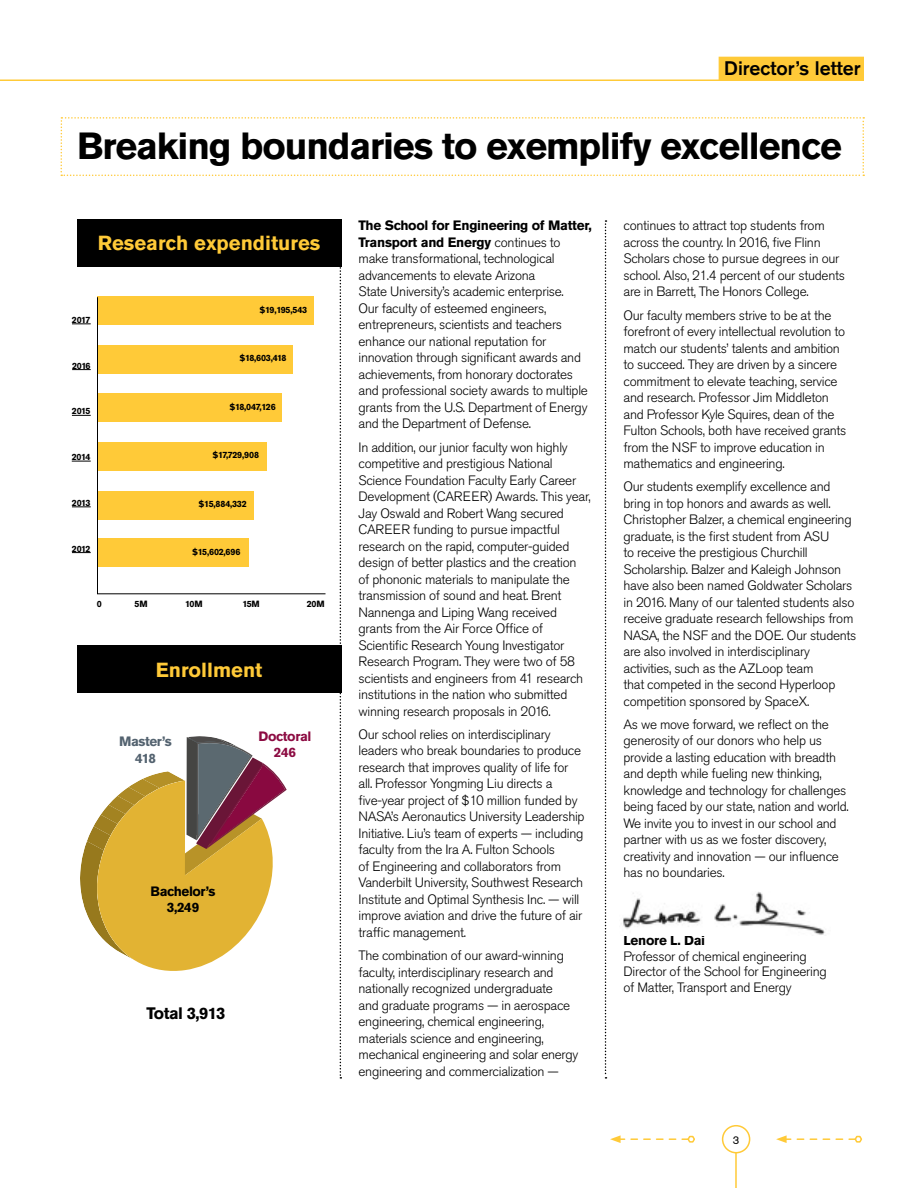
<style>
.page{position:relative;width:918px;height:1188px;background:#fff}
.page>*{position:absolute;margin:0;border:0;box-sizing:border-box;transform-origin:0 0}
.t1{font:700 37.5px "Akzidenz Grotesk Pro";letter-spacing:-.03em;color:#000}
.t2{font:700 20.25px "Akzidenz Grotesk Pro";color:#ffca38}
.t3{font:500 19.5px "Akzidenz Grotesk Pro";color:#000}
.t4{font:700 16.5px "Akzidenz Grotesk Pro";letter-spacing:-.03em;color:#000}
.t5{font:300 13.5px/16.5px "Akzidenz Grotesk Pro";letter-spacing:-.02em;color:#000}
.t6{font:700 13.5px/16.5px "Akzidenz Grotesk Pro";letter-spacing:-.025em;color:#000;text-align:center}
.t7{font:700 13.5px/16.5px "Akzidenz Grotesk Pro";letter-spacing:-.03em;color:#53626f;text-align:center}
.t8{font:700 13.5px/16.5px "Akzidenz Grotesk Pro";letter-spacing:-.03em;color:#8c0b42;text-align:center}
.t9{font:11.25px "Akzidenz Grotesk Pro";color:#000}
.t10{font:700 9px "Akzidenz Grotesk Pro";letter-spacing:-.03em;color:#000}
.s1{color:#ffca38}
.s2{font-weight:700}
</style>
<div class="page">
<svg style="left:60px;top:117px;width:804px;height:59px"></svg>
<svg style="left:340px;top:266px;width:1px;height:813px"></svg>
<svg style="left:605px;top:220px;width:2px;height:859px"></svg>
<div style="left:719px;top:57px;width:145px;height:24px;background:#ffca38"></div>
<hr style="left:0;top:80px;width:864px;height:1px;background:#ffca38">
<svg style="left:80px;top:736px;width:207px;height:235px"></svg>
<div style="left:77px;top:219px;width:264px;height:47px;background:#000"></div>
<div style="left:77px;top:645px;width:264px;height:48px;background:#000"></div>
<svg style="left:97px;top:297px;width:229px;height:297px"></svg>
<svg style="left:72px;top:324px;width:19px;height:1px"></svg>
<svg style="left:72px;top:369px;width:19px;height:1px"></svg>
<svg style="left:72px;top:415px;width:19px;height:1px"></svg>
<svg style="left:72px;top:461px;width:19px;height:1px"></svg>
<svg style="left:72px;top:507px;width:19px;height:1px"></svg>
<svg style="left:72px;top:552px;width:19px;height:1px"></svg>
<img style="left:623px;top:892px;width:202px;height:43px">
<hr style="left:735px;top:1152px;width:2px;height:36px;background:#ffca38">
<div style="left:722px;top:1125px;width:28px;height:28px;border:2px solid #ffca38;border-radius:50%"></div>
<svg style="left:776px;top:1135px;width:87px;height:8px"></svg>
<svg style="left:610px;top:1135px;width:85px;height:8px"></svg>
<h3 class="t3" style="left:724px;top:55px;width:141px">Director’s letter<span class="s1">.</span></h3>
<h1 class="t1" style="left:77px;top:121px;width:766px">Breaking boundaries to exemplify excellence</h1>
<h2 class="t2" style="left:98px;top:230px;width:224px">Research expenditures</h2>
<p class="t10" style="left:72px;top:314px;width:20px">2017</p>
<p class="t10" style="left:72px;top:360px;width:20px">2016</p>
<p class="t10" style="left:72px;top:405px;width:20px">2015</p>
<p class="t10" style="left:72px;top:451px;width:20px">2014</p>
<p class="t10" style="left:72px;top:497px;width:20px">2013</p>
<p class="t10" style="left:72px;top:543px;width:20px">2012</p>
<p class="t10" style="left:259px;top:304px;width:49px">$19,195,543</p>
<p class="t10" style="left:239px;top:352px;width:49px">$18,603,418</p>
<p class="t10" style="left:229px;top:401px;width:48px">$18,047,126</p>
<p class="t10" style="left:212px;top:449px;width:48px">$17,729,908</p>
<p class="t10" style="left:199px;top:498px;width:50px">$15,884,332</p>
<p class="t10" style="left:192px;top:546px;width:50px">$15,602,696</p>
<p class="t10" style="left:97px;top:598px;width:7px">0</p>
<p class="t10" style="left:135px;top:598px;width:15px">5M</p>
<p class="t10" style="left:185px;top:598px;width:19px">10M</p>
<p class="t10" style="left:242px;top:598px;width:19px">15M</p>
<p class="t10" style="left:307px;top:598px;width:19px">20M</p>
<h2 class="t2" style="left:156px;top:656px;width:108px">Enrollment</h2>
<p class="t7" style="left:119px;top:733px;width:54px">Master’s<br>418</p>
<p class="t8" style="left:259px;top:728px;width:54px">Doctoral<br>246</p>
<p class="t6" style="left:151px;top:883px;width:67px">Bachelor’s<br>3,249</p>
<p class="t4" style="left:146px;top:1002px;width:80px">Total 3,913</p>
<p class="t5" style="left:359px;top:217px;width:235px"><span class="s2">The School for Engineering of Matter, Transport and Energy</span> continues to make transformational, technological advancements to elevate Arizona<br>State University’s academic enterprise.<br>Our faculty of esteemed engineers, entrepreneurs, scientists and teachers enhance our national reputation for innovation through significant awards and achievements, from honorary doctorates and professional society awards to multiple grants from the U.S. Department of Energy and the Department of Defense.</p>
<p class="t5" style="left:359px;top:439px;width:234px">In addition, our junior faculty won highly competitive and prestigious National Science Foundation Faculty Early Career Development (CAREER) Awards. This year, Jay Oswald and Robert Wang secured CAREER funding to pursue impactful research on the rapid, computer-guided design of better plastics and the creation of phononic materials to manipulate the transmission of sound and heat. Brent Nannenga and Liping Wang received grants from the Air Force Office of Scientific Research Young Investigator Research Program. They were two of 58 scientists and engineers from 41 research institutions in the nation who submitted winning research proposals in 2016.</p>
<p class="t5" style="left:359px;top:726px;width:228px">Our school relies on interdisciplinary leaders who break boundaries to produce research that improves quality of life for all. Professor Yongming Liu directs a five-year project of $10 million funded by NASA’s Aeronautics University Leadership Initiative. Liu’s team of experts — including faculty from the Ira A. Fulton Schools<br>of Engineering and collaborators from Vanderbilt University, Southwest Research Institute and Optimal Synthesis Inc. — will improve aviation and drive the future of air traffic management.</p>
<p class="t5" style="left:359px;top:947px;width:221px">The combination of our award-winning faculty, interdisciplinary research and nationally recognized undergraduate<br>and graduate programs — in aerospace engineering, chemical engineering, materials science and engineering, mechanical engineering and solar energy engineering and commercialization —</p>
<p class="t5" style="left:624px;top:217px;width:223px">continues to attract top students from across the country. In 2016, five Flinn Scholars chose to pursue degrees in our school. Also, 21.4 percent of our students are in Barrett, The Honors College.</p>
<p class="t5" style="left:624px;top:307px;width:224px">Our faculty members strive to be at the forefront of every intellectual revolution to match our students’ talents and ambition to succeed. They are driven by a sincere commitment to elevate teaching, service and research. Professor Jim Middleton and Professor Kyle Squires, dean of the Fulton Schools, both have received grants from the NSF to improve education in mathematics and engineering.</p>
<p class="t5" style="left:624px;top:478px;width:234px">Our students exemplify excellence and bring in top honors and awards as well.<br>Christopher Balzer, a chemical engineering graduate, is the first student from ASU<br>to receive the prestigious Churchill Scholarship. Balzer and Kaleigh Johnson have also been named Goldwater Scholars in 2016. Many of our talented students also receive graduate research fellowships from NASA, the NSF and the DOE. Our students are also involved in interdisciplinary activities, such as the AZLoop team<br>that competed in the second Hyperloop competition sponsored by SpaceX.</p>
<p class="t5" style="left:624px;top:716px;width:227px">As we move forward, we reflect on the generosity of our donors who help us provide a lasting education with breadth and depth while fueling new thinking, knowledge and technology for challenges being faced by our state, nation and world.<br>We invite you to invest in our school and partner with us as we foster discovery, creativity and innovation — our influence has no boundaries.</p>
<p class="t6" style="left:624px;top:932px;width:83px">Lenore L. Dai</p>
<p class="t5" style="left:624px;top:948px;width:205px;line-height:15.8px">Professor of chemical engineering<br>Director of the School for Engineering of Matter, Transport and Energy</p>
<p class="t9" style="left:733px;top:1132px;width:8px">3</p>
</div>
